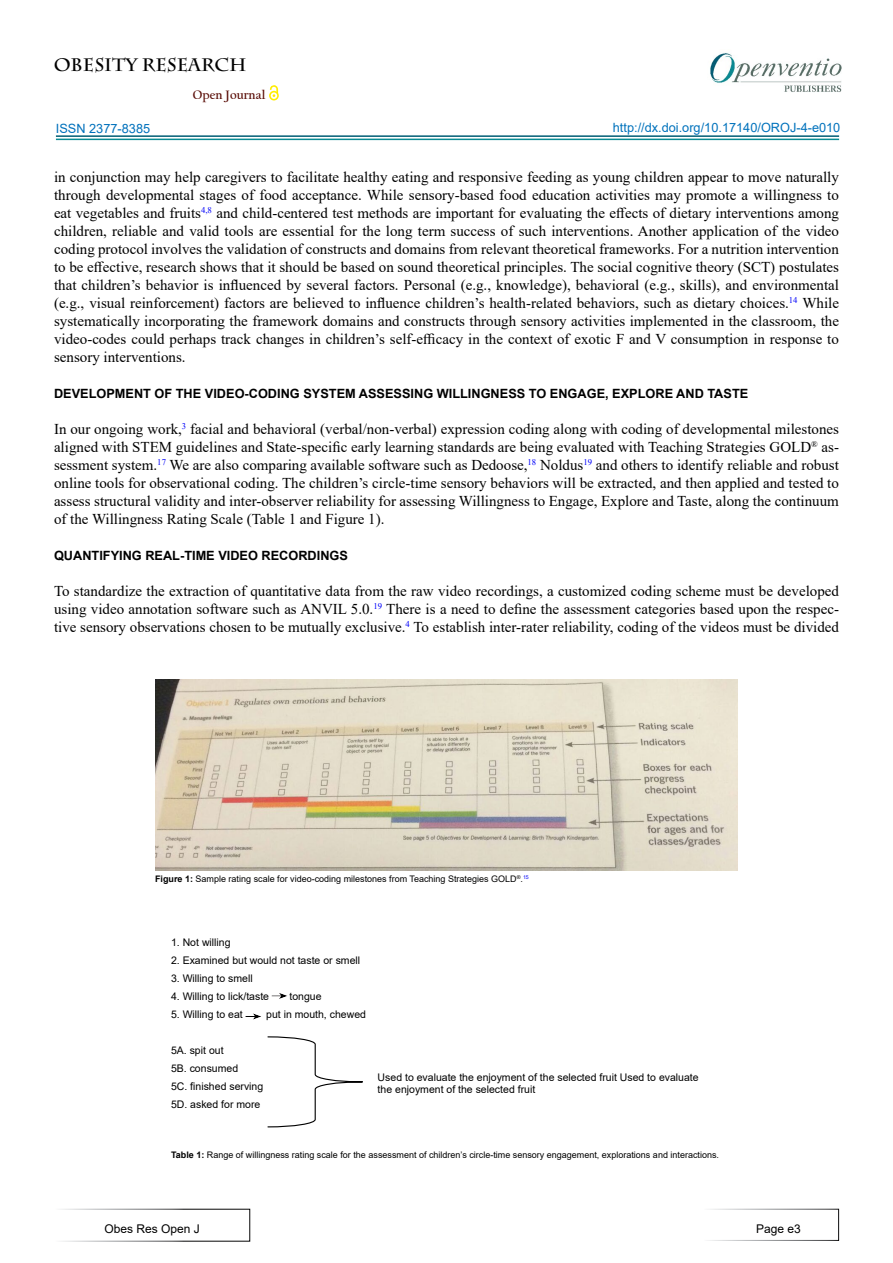
<style>
.page{position:relative;width:893px;height:1263px;background:#fff}
.page>*{position:absolute;margin:0;border:0;box-sizing:border-box;transform-origin:0 0}
.t1{font:700 18px "Charlemagne Std";color:#000}
.t2{font:15px/18px "Times New Roman";color:#000;text-align:justify}
.t3{font:700 12.75px "Arial";color:#000}
.t4{font:12.75px "Arial";color:#0072bc}
.t5{font:12.75px "Arial";color:#0071bc}
.t6{font:700 12.75px "Californian FB";color:#580b05}
.t7{font:12px "Arial";color:#000}
.t8{font:10.5px/18px "Arial";color:#000}
.t9{font:9px "Arial";color:#000}
.s1{font-weight:700}
</style>
<div class="page">
<hr style="left:56px;top:135px;width:783px;height:2px;background:#015d75">
<hr style="left:56px;top:139px;width:783px;height:1px;background:#0a8b93">
<svg style="left:269px;top:91px;width:10px;height:9px"></svg>
<div style="left:271px;top:92px;width:6px;height:7px;background:#fff;border-radius:50%"></div>
<svg style="left:270px;top:85px;width:8px;height:12px"></svg>
<img style="left:710px;top:53px;width:132px;height:39px">
<div style="left:54px;top:1209px;width:196px;height:32px;border:1px solid #fff"></div>
<div style="left:703px;top:1209px;width:136px;height:32px;border:1px solid #fff"></div>
<img style="left:155px;top:679px;width:583px;height:191px">
<svg style="left:267px;top:1036px;width:96px;height:92px"></svg>
<div style="left:259px;top:981px;width:43px;height:18px;background:#f6f1f3;opacity:.75"></div>
<p class="t1" style="left:54px;top:54px;width:194px">OBESITY RESEARCH</p>
<p class="t6" style="left:193px;top:88px;width:74px">Open Journal</p>
<p class="t5" style="left:56px;top:120px;width:96px">ISSN 2377-8385</p>
<p class="t4" style="left:613px;top:118px;width:229px">http://dx.doi.org/10.17140/OROJ-4-e010</p>
<p class="t2" style="left:54px;top:168px;width:786px">in conjunction may help caregivers to facilitate healthy eating and responsive feeding as young children appear to move naturally through developmental stages of food acceptance. While sensory-based food education activities may promote a willingness to eat vegetables and fruits<sup>4,8</sup> and child-centered test methods are important for evaluating the effects of dietary interventions among children, reliable and valid tools are essential for the long term success of such interventions. Another application of the video coding protocol involves the validation of constructs and domains from relevant theoretical frameworks. For a nutrition intervention to be effective, research shows that it should be based on sound theoretical principles. The social cognitive theory (SCT) postulates that children’s behavior is influenced by several factors. Personal (e.g., knowledge), behavioral (e.g., skills), and environmental (e.g., visual reinforcement) factors are believed to influence children’s health-related behaviors, such as dietary choices.<sup>14</sup> While systematically incorporating the framework domains and constructs through sensory activities implemented in the classroom, the video-codes could perhaps track changes in children’s self-efficacy in the context of exotic F and V consumption in response to sensory interventions.</p>
<p class="t3" style="left:54px;top:385px;width:696px">DEVELOPMENT OF THE VIDEO-CODING SYSTEM ASSESSING WILLINGNESS TO ENGAGE, EXPLORE AND TASTE</p>
<p class="t2" style="left:54px;top:420px;width:786px">In our ongoing work,<sup>3</sup> facial and behavioral (verbal/non-verbal) expression coding along with coding of developmental milestones aligned with STEM guidelines and State-specific early learning standards are being evaluated with Teaching Strategies GOLD<sup>®</sup> as&shy;sessment system.<sup>17</sup> We are also comparing available software such as Dedoose,<sup>18</sup> Noldus<sup>19</sup> and others to identify reliable and robust online tools for observational coding. The children’s circle-time sensory behaviors will be extracted, and then applied and tested to assess structural validity and inter-observer reliability for assessing Willingness to Engage, Explore and Taste, along the continuum of the Willingness Rating Scale (Table 1 and Figure 1).</p>
<p class="t3" style="left:54px;top:547px;width:295px">QUANTIFYING REAL-TIME VIDEO RECORDINGS</p>
<p class="t2" style="left:54px;top:582px;width:786px">To standardize the extraction of quantitative data from the raw video recordings, a customized coding scheme must be developed using video annotation software such as ANVIL 5.0.<sup>19</sup> There is a need to define the assessment categories based upon the respec&shy;tive sensory observations chosen to be mutually exclusive.<sup>4</sup> To establish inter-rater reliability, coding of the videos must be divided</p>
<p class="t9" style="left:155px;top:872px;width:375px"><span class="s1">Figure 1:</span> Sample rating scale for video-coding milestones from Teaching Strategies GOLD<sup>®</sup>.<sup>15</sup></p>
<p class="t8" style="left:171px;top:933px;width:61px">1. Not willing</p>
<p class="t8" style="left:171px;top:951px;width:191px">2. Examined but would not taste or smell</p>
<p class="t8" style="left:171px;top:969px;width:83px">3. Willing to smell</p>
<p class="t8" style="left:171px;top:987px;width:100px">4. Willing to lick/taste</p>
<p class="t8" style="left:290px;top:987px;width:34px">tongue</p>
<p class="t8" style="left:171px;top:1005px;width:73px">5. Willing to eat</p>
<p class="t8" style="left:266px;top:1005px;width:101px">put in mouth, chewed</p>
<p class="t8" style="left:171px;top:1041px;width:94px">5A. spit out<br>5B. consumed<br>5C. finished serving<br>5D. asked for more</p>
<p class="t8" style="left:378px;top:1071px;width:323px;line-height:12.6px">Used to evaluate the enjoyment of the selected fruit Used to evaluate the enjoyment of the selected fruit</p>
<p class="t9" style="left:171px;top:1148px;width:549px"><span class="s1">Table 1:</span> Range of willingness rating scale for the assessment of children’s circle-time sensory engagement, explorations and interactions.</p>
<p class="t7" style="left:104px;top:1220px;width:97px">Obes Res Open J</p>
<p class="t7" style="left:756px;top:1221px;width:46px">Page e3</p>
</div>
